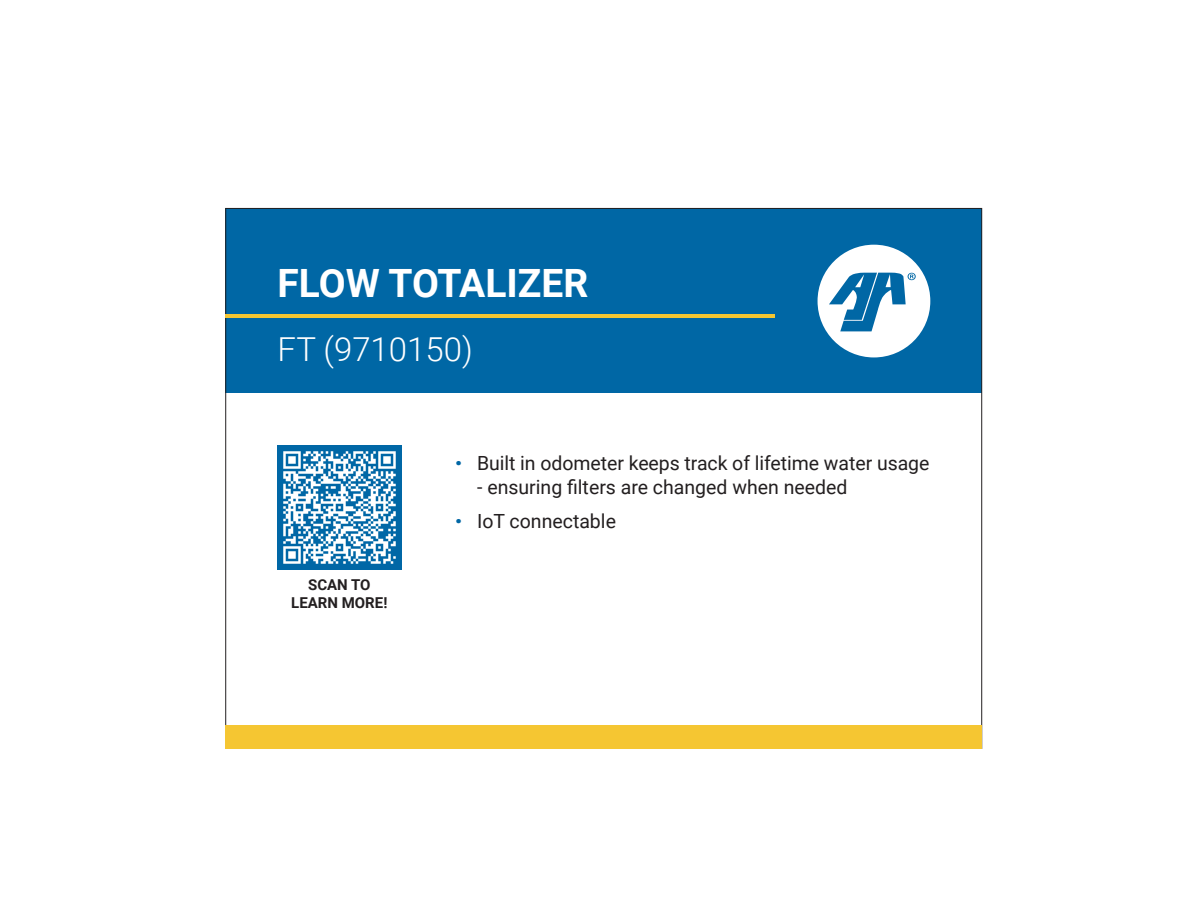
<style>
.page{position:relative;width:1188px;height:918px;background:#fff}
.page>*{position:absolute;margin:0;border:0;box-sizing:border-box;transform-origin:0 0}
.t1{font:700 39px "Roboto";color:#fff}
.t2{font:300 33px "Roboto";color:#fff}
.t3{font:19.5px "Roboto";color:#231f20}
.t4{font:700 15px "Roboto";color:#231f20}
.s1{font-weight:700;font-size:28.5px;color:#0067a5}
</style>
<div class="page">
<div style="left:226px;top:208px;width:756px;height:185px;background:#0067a5"></div>
<img style="left:278px;top:446px;width:123px;height:123px">
<svg style="left:818px;top:245px;width:112px;height:112px"></svg>
<hr style="left:226px;top:315px;width:549px;height:3px;background:#f5c632">
<div style="left:226px;top:725px;width:756px;height:24px;background:#f5c632"></div>
<p class="t1" style="left:278px;top:256px;width:312px">FLOW TOTALIZER</p>
<p class="t2" style="left:278px;top:326px;width:197px">FT (9710150)</p>
<p class="t4" style="left:308px;top:574px;width:64px">SCAN TO</p>
<p class="t4" style="left:291px;top:592px;width:98px">LEARN MORE!</p>
<p class="t3" style="left:455px;top:450px;width:476px"><span class="s1">·</span> Built in odometer keeps track of lifetime water usage</p>
<p class="t3" style="left:477px;top:473px;width:372px">- ensuring filters are changed when needed</p>
<p class="t3" style="left:455px;top:507px;width:163px"><span class="s1">·</span> IoT connectable</p>
</div>
